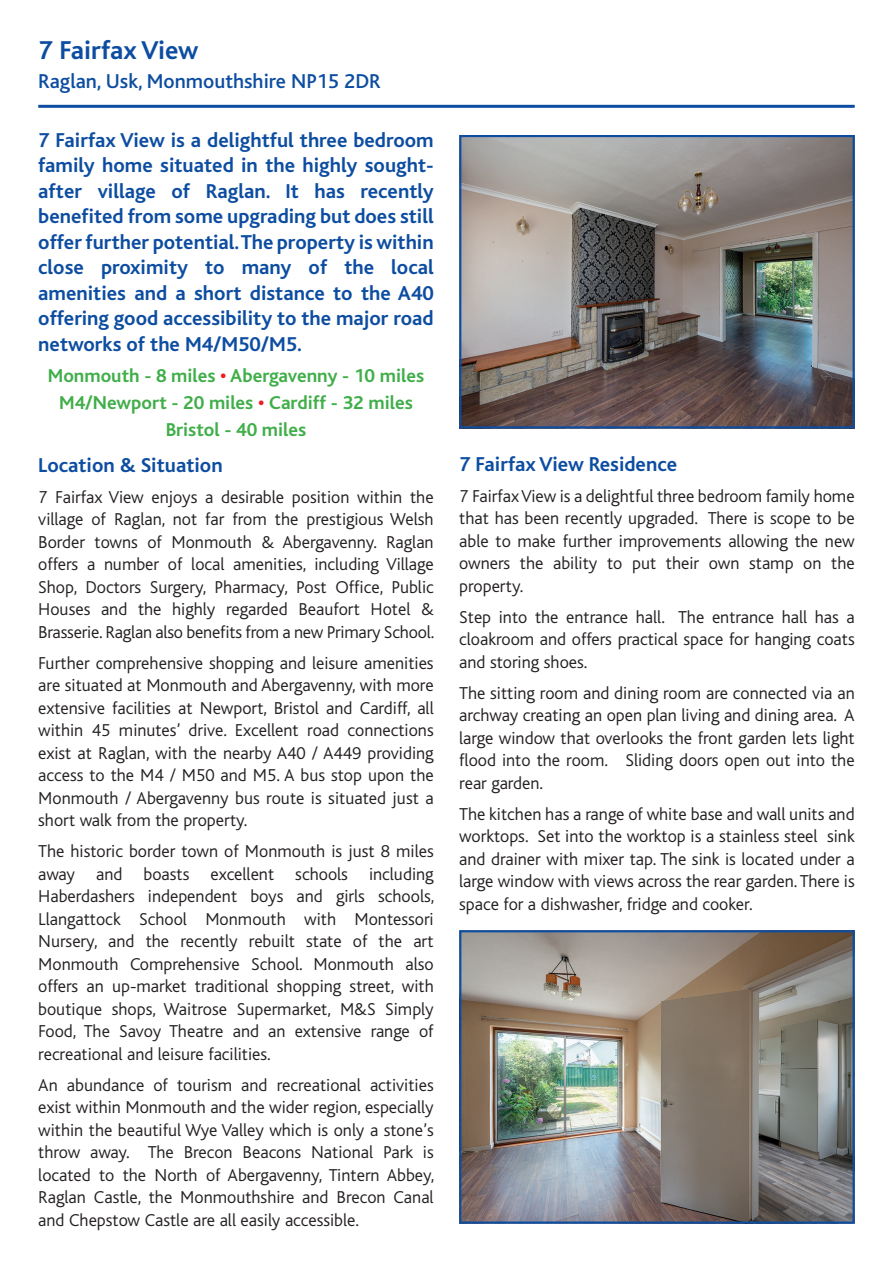
<style>
.page{position:relative;width:893px;height:1263px;background:#fff}
.page>*{position:absolute;margin:0;border:0;box-sizing:border-box;transform-origin:0 0}
.t1{font:700 27px "Bliss";color:#0d4da1}
.t2{font:700 21px/25.5px "Bliss";color:#0d4da1;text-align:justify}
.t3{font:500 21px "Bliss";color:#0d4da1}
.t4{font:700 19.5px/27px "Bliss";color:#40ae49;text-align:center}
.t5{font:300 18px/22.5px "Bliss";color:#231f20;text-align:justify}
.s1{color:#ee1d23}
</style>
<div class="page">
<img style="left:462px;top:933px;width:390px;height:288px">
<div style="left:459px;top:930px;width:396px;height:294px;border:2px solid #0d4da1"></div>
<hr style="left:38px;top:105px;width:817px;height:3px;background:#0d4da1">
<img style="left:462px;top:138px;width:390px;height:287px">
<div style="left:459px;top:135px;width:396px;height:293px;border:2px solid #0d4da1"></div>
<h1 class="t1" style="left:38px;top:36px;width:162px">7 Fairfax View</h1>
<p class="t3" style="left:38px;top:70px;width:344px">Raglan, Usk, Monmouthshire NP15 2DR</p>
<p class="t2" style="left:38px;top:128px;width:397px">7 Fairfax View is a delightful three bedroom family home situated in the highly sought&shy;after village of Raglan. It has recently benefited from some upgrading but does still offer further potential. The property is within close proximity to many of the local amenities and a short distance to the A40 offering good accessibility to the major road networks of the M4/M50/M5.</p>
<p class="t4" style="left:48px;top:363px;width:378px">Monmouth - 8 miles <span class="s1">•</span> Abergavenny - 10 miles<br>M4/Newport - 20 miles <span class="s1">•</span> Cardiff - 32 miles<br>Bristol - 40 miles</p>
<p class="t2" style="left:38px;top:452px;width:186px">Location &amp; Situation</p>
<p class="t5" style="left:38px;top:486px;width:398px">7 Fairfax View enjoys a desirable position within the village of Raglan, not far from the prestigious Welsh Border towns of Monmouth &amp; Abergavenny. Raglan offers a number of local amenities, including Village Shop, Doctors Surgery, Pharmacy, Post Office, Public Houses and the highly regarded Beaufort Hotel &amp; Brasserie. Raglan also benefits from a new Primary School.</p>
<p class="t5" style="left:38px;top:652px;width:397px">Further comprehensive shopping and leisure amenities are situated at Monmouth and Abergavenny, with more extensive facilities at Newport, Bristol and Cardiff, all within 45 minutes’ drive. Excellent road connections exist at Raglan, with the nearby A40 / A449 providing access to the M4 / M50 and M5. A bus stop upon the Monmouth / Abergavenny bus route is situated just a short walk from the property.</p>
<p class="t5" style="left:38px;top:840px;width:398px">The historic border town of Monmouth is just 8 miles away and boasts excellent schools including Haberdashers independent boys and girls schools, Llangattock School Monmouth with Montessori Nursery, and the recently rebuilt state of the art Monmouth Comprehensive School. Monmouth also offers an up-market traditional shopping street, with boutique shops, Waitrose Supermarket, M&amp;S Simply Food, The Savoy Theatre and an extensive range of recreational and leisure facilities.</p>
<p class="t5" style="left:38px;top:1074px;width:398px">An abundance of tourism and recreational activities exist within Monmouth and the wider region, especially within the beautiful Wye Valley which is only a stone’s throw away. The Brecon Beacons National Park is located to the North of Abergavenny, Tintern Abbey, Raglan Castle, the Monmouthshire and Brecon Canal and Chepstow Castle are all easily accessible.</p>
<p class="t2" style="left:459px;top:451px;width:219px">7 Fairfax View Residence</p>
<p class="t5" style="left:459px;top:485px;width:397px">7 Fairfax View is a delightful three bedroom family home that has been recently upgraded. There is scope to be able to make further improvements allowing the new owners the ability to put their own stamp on the property.</p>
<p class="t5" style="left:459px;top:606px;width:397px">Step into the entrance hall. The entrance hall has a cloakroom and offers practical space for hanging coats and storing shoes.</p>
<p class="t5" style="left:459px;top:682px;width:397px">The sitting room and dining room are connected via an archway creating an open plan living and dining area. A large window that overlooks the front garden lets light flood into the room. Sliding doors open out into the rear garden.</p>
<p class="t5" style="left:459px;top:803px;width:397px">The kitchen has a range of white base and wall units and worktops. Set into the worktop is a stainless steel sink and drainer with mixer tap. The sink is located under a large window with views across the rear garden. There is space for a dishwasher, fridge and cooker.</p>
</div>
